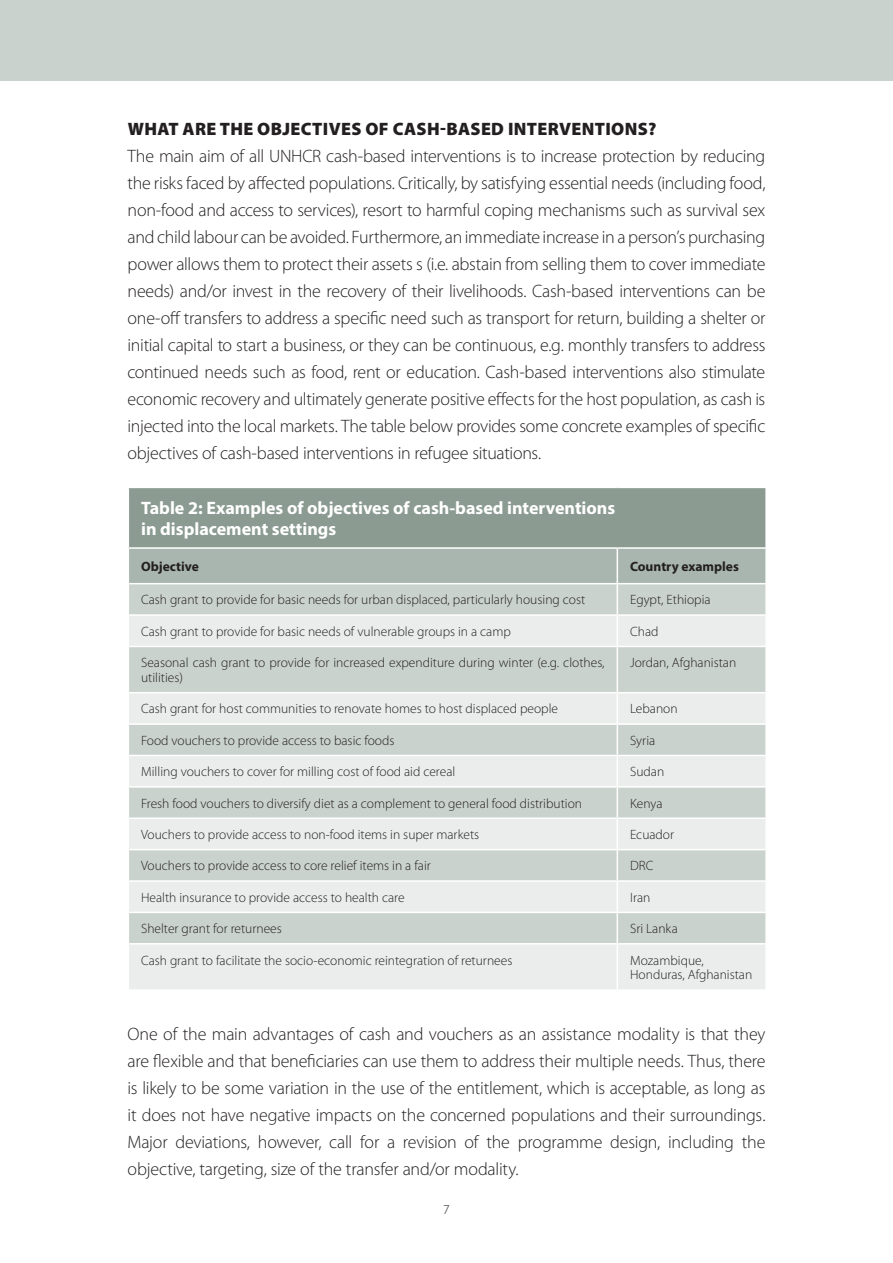
<style>
.page{position:relative;width:893px;height:1263px;background:#fff}
.page>*{position:absolute;margin:0;border:0;box-sizing:border-box;transform-origin:0 0}
.t1{font:300 18px/27px "Myriad Pro";letter-spacing:-.015em;color:#231f20;text-align:justify}
.t2{font:700 18px/21.6px "Myriad Pro";color:#fff}
.t3{font:900 18px "Myriad Pro";letter-spacing:.02em;color:#231f20}
.t4{font:300 13.5px/14.9px "Myriad Pro";color:#231f20}
.t5{font:700 13.5px "Myriad Pro";color:#231f20}
</style>
<div class="page">
<div style="left:0;top:0;width:893px;height:81px;background:#cad2cd"></div>
<div style="left:128px;top:487px;width:638px;height:61px;background:#8b9b92"></div>
<div style="left:129px;top:549px;width:636px;height:34px;background:#a9b6b0"></div>
<div style="left:129px;top:584px;width:636px;height:30px;background:#cad2cd"></div>
<svg style="left:129px;top:616px;width:636px;height:373px;background:#dbe0de"></svg>
<hr style="left:128px;top:487px;width:489px;height:1px;background:#fff">
<hr style="left:128px;top:488px;width:1px;height:59px;background:#fff">
<hr style="left:617px;top:487px;width:150px;height:1px;background:#fff">
<hr style="left:765px;top:488px;width:2px;height:59px;background:#fff">
<hr style="left:128px;top:547px;width:489px;height:2px;background:#fff">
<hr style="left:617px;top:547px;width:150px;height:2px;background:#fff">
<hr style="left:617px;top:549px;width:1px;height:34px;background:#fff">
<hr style="left:617px;top:584px;width:1px;height:30px;background:#fff">
<hr style="left:617px;top:616px;width:1px;height:30px;background:#fff">
<hr style="left:128px;top:646px;width:489px;height:1px;background:#fff">
<hr style="left:617px;top:646px;width:150px;height:1px;background:#fff">
<hr style="left:617px;top:647px;width:1px;height:45px;background:#fff">
<hr style="left:128px;top:692px;width:489px;height:1px;background:#fff">
<hr style="left:617px;top:692px;width:150px;height:1px;background:#fff">
<hr style="left:617px;top:693px;width:1px;height:30px;background:#fff">
<hr style="left:128px;top:723px;width:489px;height:2px;background:#fff">
<hr style="left:617px;top:723px;width:150px;height:2px;background:#fff">
<hr style="left:617px;top:725px;width:1px;height:30px;background:#fff">
<hr style="left:128px;top:755px;width:489px;height:1px;background:#fff">
<hr style="left:617px;top:755px;width:150px;height:1px;background:#fff">
<hr style="left:617px;top:756px;width:1px;height:30px;background:#fff">
<hr style="left:128px;top:786px;width:489px;height:2px;background:#fff">
<hr style="left:617px;top:786px;width:150px;height:2px;background:#fff">
<svg style="left:617px;top:788px;width:1px;height:29px"></svg>
<hr style="left:128px;top:817px;width:489px;height:2px;background:#fff">
<hr style="left:617px;top:817px;width:150px;height:2px;background:#fff">
<hr style="left:617px;top:819px;width:1px;height:30px;background:#fff">
<hr style="left:128px;top:849px;width:489px;height:1px;background:#fff">
<hr style="left:617px;top:849px;width:150px;height:1px;background:#fff">
<hr style="left:617px;top:850px;width:1px;height:30px;background:#fff">
<hr style="left:128px;top:880px;width:489px;height:2px;background:#fff">
<hr style="left:617px;top:880px;width:150px;height:2px;background:#fff">
<hr style="left:617px;top:882px;width:1px;height:30px;background:#fff">
<hr style="left:128px;top:912px;width:489px;height:1px;background:#fff">
<hr style="left:617px;top:912px;width:150px;height:1px;background:#fff">
<hr style="left:617px;top:913px;width:1px;height:30px;background:#fff">
<hr style="left:128px;top:943px;width:489px;height:1px;background:#fff">
<hr style="left:617px;top:943px;width:150px;height:1px;background:#fff">
<hr style="left:617px;top:944px;width:1px;height:45px;background:#fff">
<p class="t3" style="left:128px;top:119px;width:530px">WHAT ARE THE OBJECTIVES OF CASH-BASED INTERVENTIONS?</p>
<p class="t1" style="left:128px;top:142px;width:153px">The main aim of all UNH</p>
<p class="t1" style="left:128px;top:142px;width:639px;text-indent:175px">CR cash-based interventions is to increase protection by reducing the risks faced by affected populations. Critically, by satisfying essential needs (including food, non-food and access to services), resort to harmful coping mechanisms such as survival sex and child labour can be avoided. Furthermore, an immediate increase in a person’s purchasing power allows them to protect their assets s (i.e. abstain from selling them to cover immediate needs) and/or invest in the recovery of their livelihoods. Cash-based interventions can be one-off transfers to address a specific need such as transport for return, building a shelter or initial capital to start a business, or they can be continuous, e.g. monthly transfers to address continued needs such as food, rent or education. Cash-based interventions also stimulate economic recovery and ultimately generate positive effects for the host population, as cash is injected into the local markets. The table below provides some concrete examples of specific objectives of cash-based interventions in refugee situations.</p>
<p class="t2" style="left:141px;top:496px;width:476px">Table 2: Examples of objectives of cash-based interventions in displacement settings</p>
<p class="t5" style="left:141px;top:557px;width:59px">Objective</p>
<p class="t5" style="left:630px;top:557px;width:110px">Country examples</p>
<p class="t4" style="left:141px;top:592px;width:446px">Cash grant to provide for basic needs for urban displaced, particularly housing cost</p>
<p class="t4" style="left:630px;top:592px;width:82px">Egypt, Ethiopia</p>
<p class="t4" style="left:141px;top:624px;width:371px">Cash grant to provide for basic needs of vulnerable groups in a camp</p>
<p class="t4" style="left:630px;top:624px;width:30px">Chad</p>
<p class="t4" style="left:141px;top:655px;width:465px">Seasonal cash grant to provide for increased expenditure during winter (e.g. clothes, utilities)</p>
<p class="t4" style="left:630px;top:655px;width:108px">Jordan, Afghanistan</p>
<p class="t4" style="left:141px;top:701px;width:418px">Cash grant for host communities to renovate homes to host displaced people</p>
<p class="t4" style="left:630px;top:701px;width:49px">Lebanon</p>
<p class="t4" style="left:141px;top:733px;width:255px">Food vouchers to provide access to basic foods</p>
<p class="t4" style="left:630px;top:733px;width:27px">Syria</p>
<p class="t4" style="left:141px;top:764px;width:316px">Milling vouchers to cover for milling cost of food aid cereal</p>
<p class="t4" style="left:630px;top:764px;width:36px">Sudan</p>
<p class="t4" style="left:141px;top:795px;width:443px">Fresh food vouchers to diversify diet as a complement to general food distribution</p>
<p class="t4" style="left:630px;top:795px;width:34px">Kenya</p>
<p class="t4" style="left:141px;top:827px;width:340px">Vouchers to provide access to non-food items in super markets</p>
<p class="t4" style="left:630px;top:827px;width:46px">Ecuador</p>
<p class="t4" style="left:141px;top:858px;width:291px">Vouchers to provide access to core relief items in a fair</p>
<p class="t4" style="left:630px;top:858px;width:25px">DR C</p>
<p class="t4" style="left:141px;top:890px;width:265px">Health insurance to provide access to health care</p>
<p class="t4" style="left:630px;top:890px;width:22px">Iran</p>
<p class="t4" style="left:141px;top:921px;width:142px">Shelter grant for returnees</p>
<p class="t4" style="left:630px;top:921px;width:49px">Sri Lanka</p>
<p class="t4" style="left:141px;top:952px;width:373px">Cash grant to facilitate the socio-economic reintegration of returnees</p>
<p class="t4" style="left:630px;top:952px;width:124px">Mozambique,<br>Honduras, Afghanistan</p>
<p class="t1" style="left:128px;top:1020px;width:639px">One of the main advantages of cash and vouchers as an assistance modality is that they are flexible and that beneficiaries can use them to address their multiple needs. Thus, there is likely to be some variation in the use of the entitlement, which is acceptable, as long as it does not have negative impacts on the concerned populations and their surroundings.<br>Major deviations, however, call for a revision of the programme design, including the objective, targeting, size of the transfer and/or modality.</p>
<p class="t4" style="left:443px;top:1202px;width:8px">7</p>
</div>
